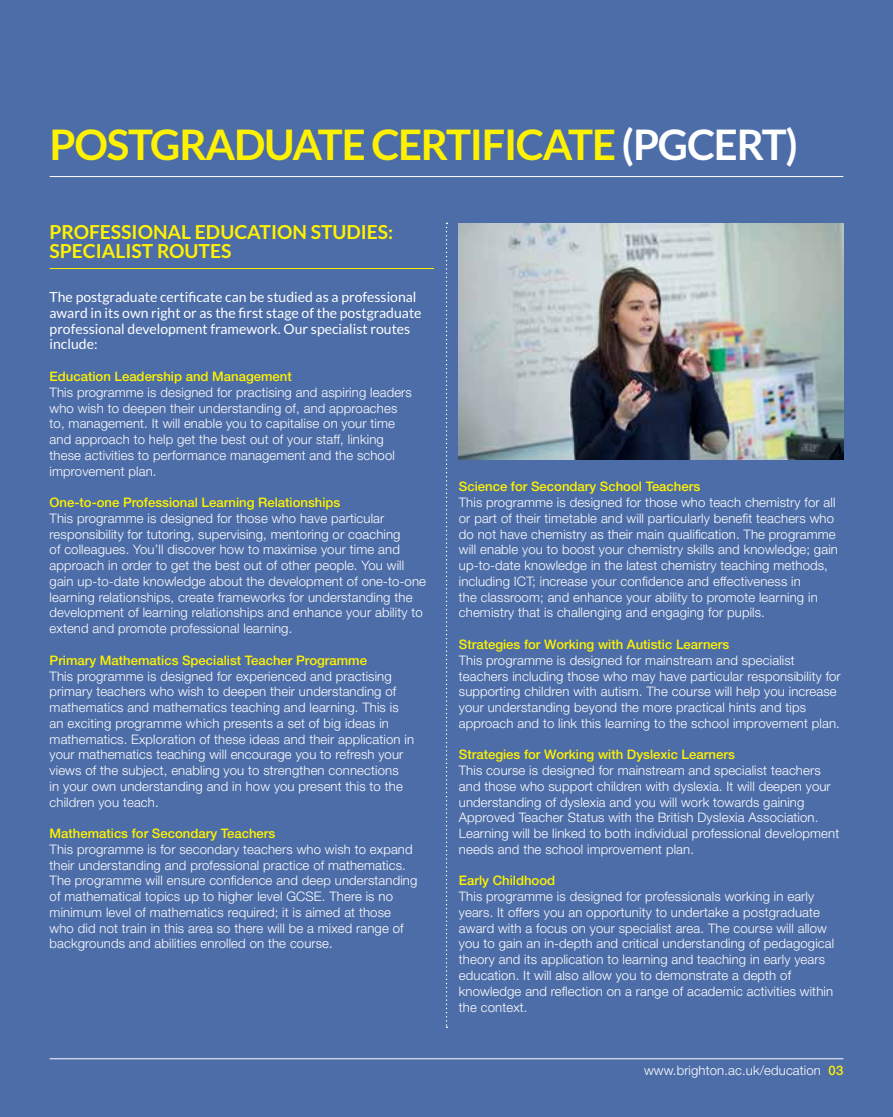
<style>
.page{position:relative;width:893px;height:1117px;background:#fff}
.page>*{position:absolute;margin:0;border:0;box-sizing:border-box;transform-origin:0 0}
.t1{font:700 42px "Lato";letter-spacing:-.03em;color:#fff200}
.t2{font:700 19.25px/19.2px "Lato";color:#fff200}
.t3{font:14px/15.8px "Lato";color:#fff}
.t4{font:300 13.12px/15.8px "Helvetica Neue LT Std";letter-spacing:.01em;color:#fff}
.t5{font:500 13.12px "Helvetica Neue LT Std";color:#fff200}
.s1{color:#fff}
.s2{font-weight:500;color:#fff200}
</style>
<div class="page">
<div style="left:0;top:0;width:893px;height:1116px;background:#4d6da8"></div>
<hr style="left:50px;top:1058px;width:793px;height:1px;background:#fff">
<hr style="left:50px;top:268px;width:384px;height:1px;background:#fff200">
<svg style="left:446px;top:223px;width:1px;height:804px"></svg>
<img style="left:459px;top:223px;width:384px;height:236px">
<hr style="left:50px;top:176px;width:793px;height:1px;background:#fff">
<h1 class="t1" style="left:50px;top:121px;width:750px">POSTGRADUATE CERTIFICATE <span class="s1">(PGCERT)</span></h1>
<h2 class="t2" style="left:50px;top:222px;width:345px">PROFESSIONAL EDUCATION STUDIES:<br>SPECIALIST ROUTES</h2>
<p class="t3" style="left:50px;top:289px;width:373px">The postgraduate certificate can be studied as a professional award in its own right or as the first stage of the postgraduate professional development framework. Our specialist routes include:</p>
<p class="t5" style="left:50px;top:368px;width:244px">Education Leadership and Management</p>
<p class="t4" style="left:50px;top:384px;width:364px">This programme is designed for practising and aspiring leaders who wish to deepen their understanding of, and approaches to, management. It will enable you to capitalise on your time and approach to help get the best out of your staff, linking these activities to performance management and the school improvement plan.</p>
<p class="t5" style="left:50px;top:494px;width:292px">One-to-one Professional Learning Relationships</p>
<p class="t4" style="left:50px;top:510px;width:378px">This programme is designed for those who have particular responsibility for tutoring, supervising, mentoring or coaching<br>of colleagues. You’ll discover how to maximise your time and approach in order to get the best out of other people. You will gain up-to-date knowledge about the development of one-to-one learning relationships, create frameworks for understanding the development of learning relationships and enhance your ability to extend and promote professional learning.</p>
<p class="t5" style="left:50px;top:652px;width:319px">Primary Mathematics Specialist Teacher Programme</p>
<p class="t4" style="left:50px;top:667px;width:366px">This programme is designed for experienced and practising primary teachers who wish to deepen their understanding of mathematics and mathematics teaching and learning. This is an exciting programme which presents a set of big ideas in mathematics. Exploration of these ideas and their application in your mathematics teaching will encourage you to refresh your views of the subject, enabling you to strengthen connections<br>in your own understanding and in how you present this to the children you teach.</p>
<p class="t5" style="left:50px;top:825px;width:227px">Mathematics for Secondary Teachers</p>
<p class="t4" style="left:50px;top:840px;width:369px">This programme is for secondary teachers who wish to expand their understanding and professional practice of mathematics.<br>The programme will ensure confidence and deep understanding of mathematical topics up to higher level GCSE. There is no minimum level of mathematics required; it is aimed at those who did not train in this area so there will be a mixed range of backgrounds and abilities enrolled on the course.</p>
<p class="t5" style="left:459px;top:478px;width:243px">Science for Secondary School Teachers</p>
<p class="t4" style="left:459px;top:494px;width:381px">This programme is designed for those who teach chemistry for all or part of their timetable and will particularly benefit teachers who do not have chemistry as their main qualification. The programme will enable you to boost your chemistry skills and knowledge; gain up-to-date knowledge in the latest chemistry teaching methods, including ICT; increase your confidence and effectiveness in<br>the classroom; and enhance your ability to promote learning in chemistry that is challenging and engaging for pupils.</p>
<p class="t5" style="left:459px;top:636px;width:272px">Strategies for Working with Autistic Learners</p>
<p class="t4" style="left:459px;top:651px;width:383px">This programme is designed for mainstream and specialist teachers including those who may have particular responsibility for supporting children with autism. The course will help you increase your understanding beyond the more practical hints and tips approach and to link this learning to the school improvement plan.</p>
<p class="t5" style="left:459px;top:746px;width:277px">Strategies for Working with Dyslexic Learners</p>
<p class="t4" style="left:459px;top:762px;width:382px">This course is designed for mainstream and specialist teachers and those who support children with dyslexia. It will deepen your understanding of dyslexia and you will work towards gaining Approved Teacher Status with the British Dyslexia Association.<br>Learning will be linked to both individual professional development needs and the school improvement plan.</p>
<p class="t5" style="left:459px;top:872px;width:98px">Early Childhood</p>
<p class="t4" style="left:459px;top:888px;width:377px">This programme is designed for professionals working in early years. It offers you an opportunity to undertake a postgraduate award with a focus on your specialist area. The course will allow you to gain an in-depth and critical understanding of pedagogical theory and its application to learning and teaching in early years education. It will also allow you to demonstrate a depth of knowledge and reflection on a range of academic activities within the context.</p>
<p class="t4" style="left:644px;top:1061px;width:201px">www.brighton.ac.uk/education <span class="s2">03</span></p>
</div>
